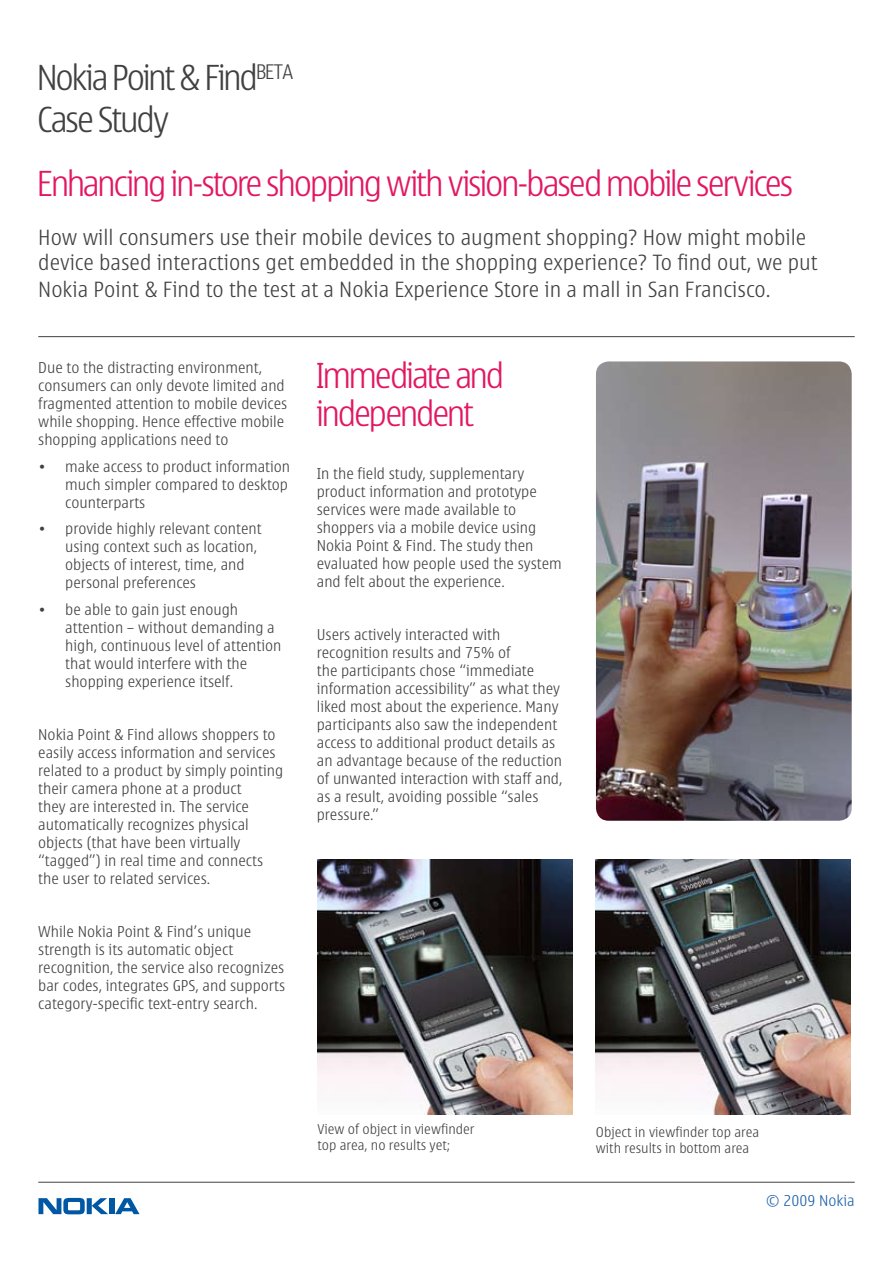
<style>
.page{position:relative;width:893px;height:1263px;background:#fff}
.page>*{position:absolute;margin:0;border:0;box-sizing:border-box;transform-origin:0 0}
.t1{font:300 34.5px/37.5px "Nokia Large CE";color:#e21762}
.t2{font:300 34.5px/41.4px "Nokia Large CE";color:#414142}
.t3{font:300 21px/26.1px "Nokia Standard CE";color:#414142}
.t4{font:300 15px/18px "Nokia Standard CE";color:#414142}
.t5{font:300 15px "Nokia Standard CE";color:#1c61aa}
.t6{font:300 13.5px/16.5px "Nokia Standard CE";color:#414142}
</style>
<div class="page">
<hr style="left:38px;top:1182px;width:817px;height:1px;background:#414142">
<hr style="left:38px;top:336px;width:817px;height:1px;background:#414142">
<img style="left:596px;top:361px;width:256px;height:460px">
<img style="left:318px;top:859px;width:255px;height:255px">
<img style="left:596px;top:859px;width:255px;height:255px">
<svg style="left:39px;top:1198px;width:69px;height:16px"></svg>
<div style="left:109px;top:1198px;width:5px;height:16px;background:#0057a4"></div>
<svg style="left:115px;top:1198px;width:25px;height:16px"></svg>
<h1 class="t2" style="left:38px;top:57px;width:256px">Nokia Point &amp; Find<sup>BETA<br></sup>Case Study</h1>
<h1 class="t1" style="left:38px;top:164px;width:756px">Enhancing in-store shopping with vision-based mobile services</h1>
<p class="t3" style="left:38px;top:224px;width:781px">How will consumers use their mobile devices to augment shopping? How might mobile device based interactions get embedded in the shopping experience? To find out, we put<br>Nokia Point &amp; Find to the test at a Nokia Experience Store in a mall in San Francisco.</p>
<p class="t4" style="left:38px;top:358px;width:250px">Due to the distracting environment, consumers can only devote limited and fragmented attention to mobile devices while shopping. Hence effective mobile shopping applications need to</p>
<p class="t4" style="left:65px;top:457px;width:226px;text-indent:-27px">• make access to product information much simpler compared to desktop counterparts</p>
<p class="t4" style="left:65px;top:519px;width:198px;text-indent:-27px">• provide highly relevant content using context such as location, objects of interest, time, and personal preferences</p>
<p class="t4" style="left:65px;top:600px;width:218px;text-indent:-27px">• be able to gain just enough attention – without demanding a high, continuous level of attention that would interfere with the shopping experience itself.</p>
<p class="t4" style="left:38px;top:725px;width:246px">Nokia Point &amp; Find allows shoppers to easily access information and services related to a product by simply pointing their camera phone at a product<br>they are interested in. The service automatically recognizes physical objects (that have been virtually “tagged”) in real time and connects the user to related services.</p>
<p class="t4" style="left:38px;top:922px;width:248px">While Nokia Point &amp; Find’s unique strength is its automatic object recognition, the service also recognizes bar codes, integrates GPS, and supports category-specific text-entry search.</p>
<h1 class="t1" style="left:317px;top:357px;width:188px">Immediate and independent</h1>
<p class="t4" style="left:317px;top:464px;width:246px">In the field study, supplementary product information and prototype services were made available to shoppers via a mobile device using Nokia Point &amp; Find. The study then evaluated how people used the system and felt about the experience.</p>
<p class="t4" style="left:317px;top:625px;width:247px">Users actively interacted with recognition results and 75% of<br>the participants chose “immediate information accessibility” as what they liked most about the experience. Many participants also saw the independent access to additional product details as an advantage because of the reduction of unwanted interaction with staff and, as a result, avoiding possible “sales pressure.”</p>
<p class="t6" style="left:318px;top:1121px;width:159px">View of object in viewfinder top area, no results yet;</p>
<p class="t6" style="left:596px;top:1123px;width:165px">Object in viewfinder top area with results in bottom area</p>
<p class="t5" style="left:766px;top:1191px;width:90px">© 2009 Nokia</p>
</div>
